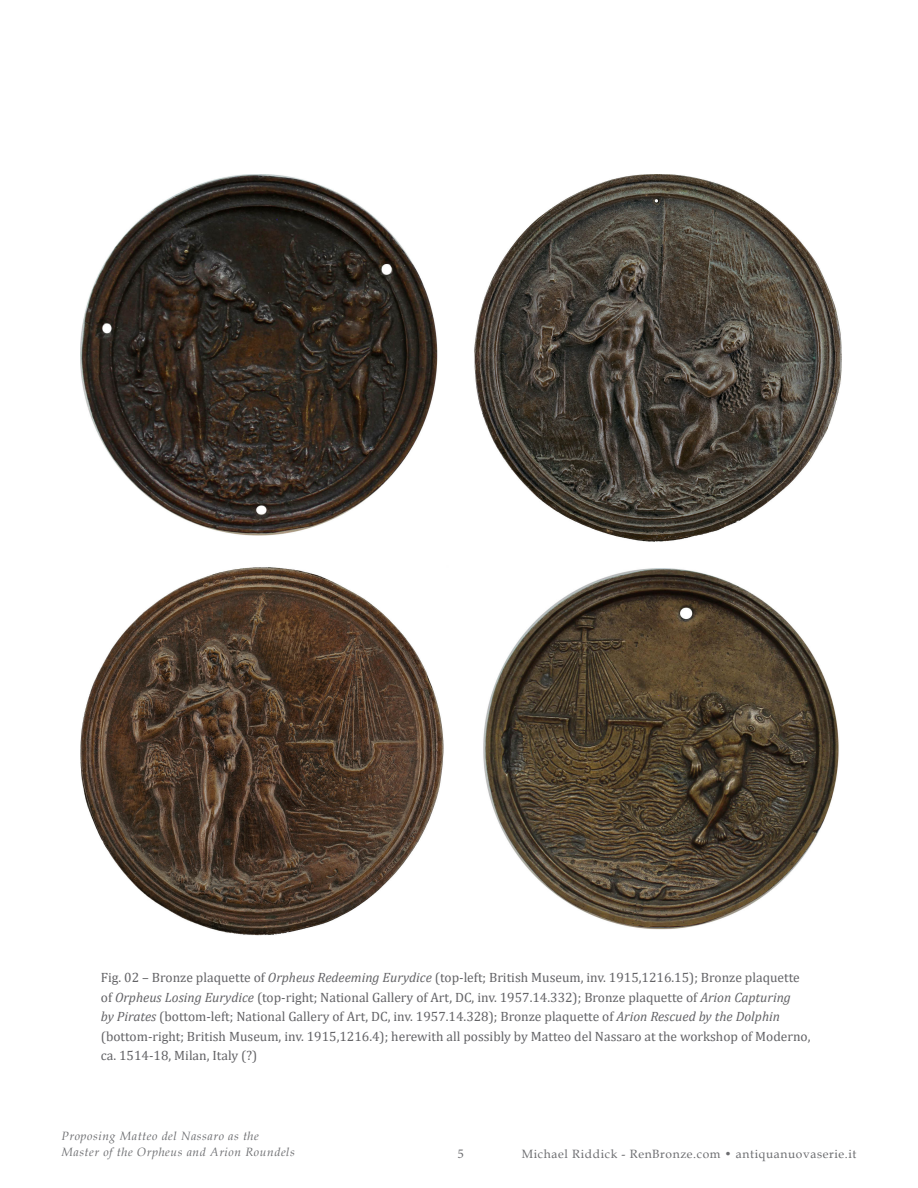
<style>
.page{position:relative;width:918px;height:1188px;background:#fff}
.page>*{position:absolute;margin:0;border:0;box-sizing:border-box;transform-origin:0 0}
.t1{font:13.5px/19.5px "Cambria";color:#636366}
.t2{font:13.5px "Minion Pro";color:#6c6d70}
.t3{font:italic 12px/16.5px "Book Antiqua";letter-spacing:.05em;color:#6c6d70}
.t4{font:12px "Book Antiqua";letter-spacing:.05em;color:#6c6d70}
.s1{font-style:italic}
</style>
<div class="page">
<img style="left:81px;top:175px;width:760px;height:760px">
<p class="t1" style="left:101px;top:968px;width:711px">Fig. 02 – Bronze plaquette of <span class="s1">Orpheus Redeeming Eurydice</span> (top-left; British Museum, inv. 1915,1216.15); Bronze plaquette of <span class="s1">Orpheus Losing Eurydice</span> (top-right; National Gallery of Art, DC, inv. 1957.14.332); Bronze plaquette of <span class="s1">Arion Capturing<br>by Pirates</span> (bottom-left; National Gallery of Art, DC, inv. 1957.14.328); Bronze plaquette of <span class="s1">Arion Rescued by the Dolphin </span>(bottom-right; British Museum, inv. 1915,1216.4); herewith all possibly by Matteo del Nassaro at the workshop of Moderno, ca. 1514-18, Milan, Italy (?)</p>
<p class="t3" style="left:62px;top:1127px;width:235px">Proposing Matteo del Nassaro as the<br>Master of the Orpheus and Arion Roundels</p>
<p class="t2" style="left:458px;top:1144px;width:8px">5</p>
<p class="t4" style="left:522px;top:1146px;width:336px">Michael Riddick - RenBronze.com • antiquanuovaserie.it</p>
</div>
